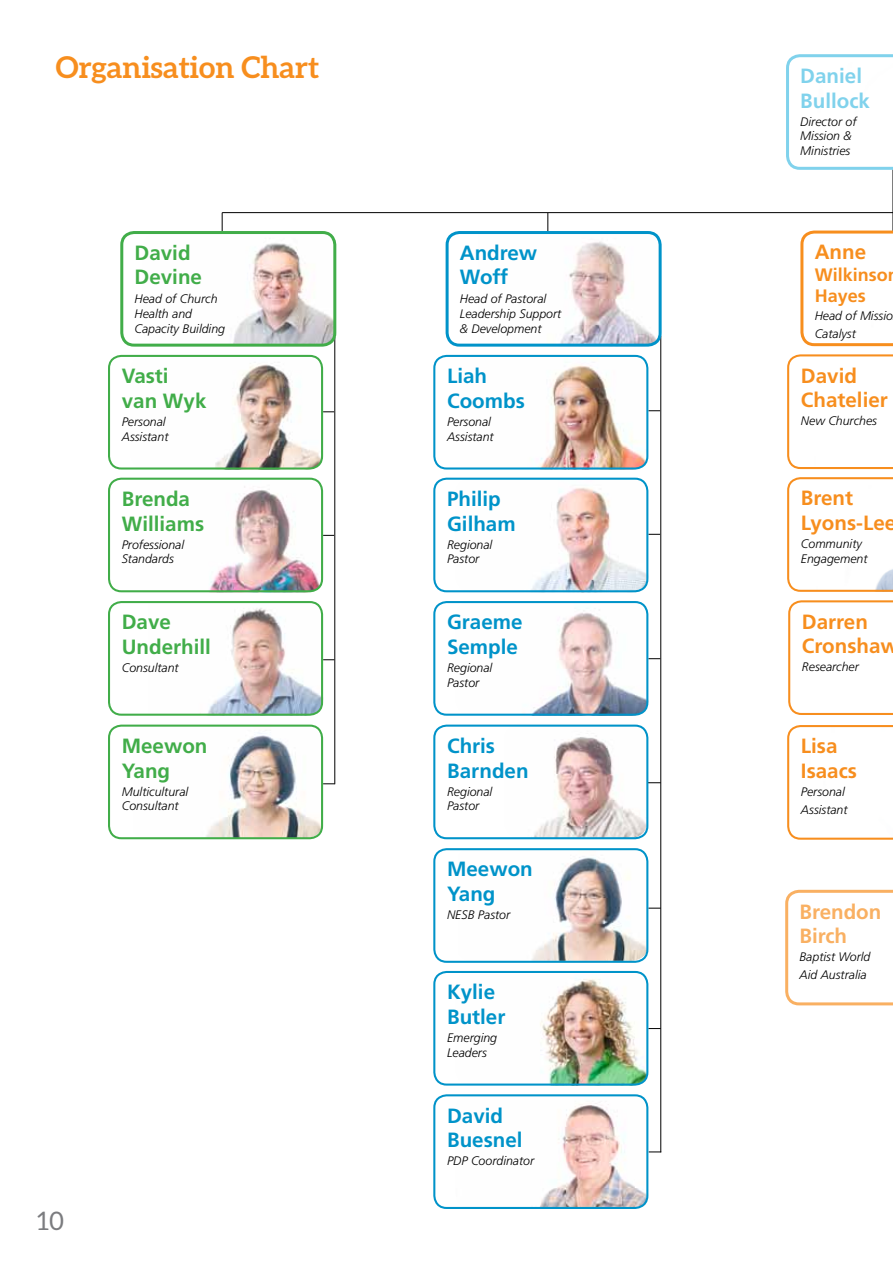
<style>
.page{position:relative;width:893px;height:1263px;background:#fff}
.page>*{position:absolute;margin:0;border:0;box-sizing:border-box;transform-origin:0 0}
.t1{font:700 30px "Aleo";color:#f78e1e}
.t2{font:25.5px "Aleo";color:#7b7c7f}
.t3{font:700 20.55px/24.8px "Frutiger LT";color:#0093c9}
.t4{font:700 20.55px/24.8px "Frutiger LT";color:#41ad49}
.t5{font:700 20.55px/24.8px "Frutiger LT";color:#f78e1e}
.t6{font:700 20.55px/24.8px "Frutiger LT";color:#80d2ec}
.t7{font:700 20.55px/24.8px "Frutiger LT";color:#f9b062}
.t8{font:700 18px/21.6px "Frutiger LT";color:#f78e1e}
.t9{font:italic 300 12.3px/14.9px "Frutiger LT";color:#000}
</style>
<div class="page">
<hr style="left:222px;top:212px;width:671px;height:1px;background:#000">
<hr style="left:892px;top:169px;width:1px;height:62px;background:#000">
<svg style="left:222px;top:213px;width:1px;height:18px"></svg>
<svg style="left:547px;top:213px;width:1px;height:18px"></svg>
<hr style="left:660px;top:336px;width:1px;height:816px;background:#000">
<svg style="left:648px;top:658px;width:12px;height:1px"></svg>
<svg style="left:648px;top:410px;width:12px;height:1px"></svg>
<svg style="left:648px;top:534px;width:12px;height:1px"></svg>
<svg style="left:648px;top:782px;width:13px;height:1px"></svg>
<svg style="left:648px;top:908px;width:13px;height:1px"></svg>
<svg style="left:648px;top:1028px;width:13px;height:1px"></svg>
<svg style="left:648px;top:1151px;width:13px;height:1px"></svg>
<hr style="left:334px;top:337px;width:1px;height:447px;background:#000">
<svg style="left:323px;top:783px;width:12px;height:1px"></svg>
<svg style="left:786px;top:54px;width:107px;height:116px"></svg>
<img style="left:504px;top:724px;width:143px;height:114px">
<svg style="left:787px;top:354px;width:106px;height:115px"></svg>
<svg style="left:787px;top:477px;width:106px;height:115px"></svg>
<svg style="left:788px;top:600px;width:105px;height:115px"></svg>
<svg style="left:787px;top:725px;width:106px;height:115px"></svg>
<svg style="left:800px;top:231px;width:93px;height:115px"></svg>
<svg style="left:785px;top:890px;width:108px;height:115px"></svg>
<img style="left:233px;top:231px;width:103px;height:115px">
<img style="left:215px;top:355px;width:108px;height:114px">
<img style="left:210px;top:478px;width:113px;height:114px">
<img style="left:208px;top:601px;width:115px;height:112px">
<img style="left:133px;top:724px;width:190px;height:114px">
<div style="left:120px;top:231px;width:216px;height:116px;border:3px solid #41ad49;border-radius:12px"></div>
<div style="left:108px;top:355px;width:215px;height:114px;border:2px solid #41ad49;border-radius:12px"></div>
<div style="left:108px;top:478px;width:215px;height:114px;border:2px solid #41ad49;border-radius:12px"></div>
<div style="left:108px;top:601px;width:215px;height:115px;border:2px solid #41ad49;border-radius:12px"></div>
<div style="left:108px;top:725px;width:215px;height:114px;border:2px solid #41ad49;border-radius:12px"></div>
<img style="left:560px;top:235px;width:101px;height:111px">
<img style="left:539px;top:355px;width:109px;height:114px">
<img style="left:532px;top:478px;width:116px;height:114px">
<img style="left:532px;top:601px;width:116px;height:113px">
<img style="left:540px;top:971px;width:108px;height:114px">
<img style="left:540px;top:1096px;width:108px;height:113px">
<img style="left:532px;top:848px;width:116px;height:113px">
<div style="left:433px;top:355px;width:215px;height:114px;border:2px solid #0093c9;border-radius:12px"></div>
<div style="left:433px;top:478px;width:215px;height:114px;border:2px solid #0093c9;border-radius:12px"></div>
<div style="left:433px;top:601px;width:215px;height:115px;border:2px solid #0093c9;border-radius:12px"></div>
<div style="left:433px;top:725px;width:215px;height:114px;border:2px solid #0093c9;border-radius:12px"></div>
<div style="left:433px;top:848px;width:215px;height:115px;border:2px solid #0093c9;border-radius:12px"></div>
<div style="left:433px;top:971px;width:215px;height:114px;border:2px solid #0093c9;border-radius:12px"></div>
<div style="left:433px;top:1094px;width:215px;height:115px;border:2px solid #0093c9;border-radius:12px"></div>
<div style="left:446px;top:231px;width:216px;height:116px;border:3px solid #0093c9;border-radius:12px"></div>
<h1 class="t1" style="left:56px;top:50px;width:265px">Organisation Chart</h1>
<h3 class="t4" style="left:135px;top:240px;width:69px">David<br>Devine</h3>
<p class="t9" style="left:135px;top:292px;width:92px">Head of Church<br>Health and<br>Capacity Building</p>
<h3 class="t4" style="left:122px;top:364px;width:86px">Vasti van Wyk</h3>
<p class="t9" style="left:122px;top:414px;width:48px">Personal<br>Assistant</p>
<h3 class="t4" style="left:122px;top:486px;width:84px">Brenda<br>Williams</h3>
<p class="t9" style="left:122px;top:537px;width:64px">Professional<br>Standards</p>
<h3 class="t4" style="left:122px;top:610px;width:91px">Dave<br>Underhill</h3>
<p class="t9" style="left:122px;top:660px;width:58px">Consultant</p>
<h3 class="t4" style="left:122px;top:733px;width:87px">Meewon<br>Yang</h3>
<p class="t9" style="left:122px;top:784px;width:68px">Multicultural<br>Consultant</p>
<h2 class="t2" style="left:37px;top:1206px;width:28px">10</h2>
<h3 class="t3" style="left:460px;top:240px;width:79px">Andrew<br>Woff</h3>
<p class="t9" style="left:460px;top:292px;width:103px">Head of Pastoral<br>Leadership Support &amp; Development</p>
<h3 class="t3" style="left:447px;top:364px;width:79px">Liah<br>Coombs</h3>
<p class="t9" style="left:447px;top:414px;width:48px">Personal<br>Assistant</p>
<h3 class="t3" style="left:447px;top:486px;width:70px">Philip<br>Gilham</h3>
<p class="t9" style="left:447px;top:537px;width:47px">Regional<br>Pastor</p>
<h3 class="t3" style="left:447px;top:610px;width:77px">Graeme<br>Semple</h3>
<p class="t9" style="left:447px;top:660px;width:47px">Regional<br>Pastor</p>
<h3 class="t3" style="left:447px;top:733px;width:83px">Chris<br>Barnden</h3>
<p class="t9" style="left:447px;top:784px;width:47px">Regional<br>Pastor</p>
<h3 class="t3" style="left:447px;top:857px;width:87px">Meewon<br>Yang</h3>
<p class="t9" style="left:447px;top:907px;width:65px">NESB Pastor</p>
<h3 class="t3" style="left:447px;top:980px;width:60px">Kylie<br>Butler</h3>
<p class="t9" style="left:447px;top:1030px;width:52px">Emerging<br>Leaders</p>
<h3 class="t3" style="left:447px;top:1103px;width:77px">David<br>Buesnel</h3>
<p class="t9" style="left:447px;top:1154px;width:89px">PDP Coordinator</p>
<h3 class="t6" style="left:800px;top:63px;width:71px">Daniel<br>Bullock</h3>
<p class="t9" style="left:800px;top:114px;width:58px">Director of<br>Mission &amp;<br>Ministries</p>
<h3 class="t5" style="left:815px;top:240px;width:53px">Anne</h3>
<h3 class="t8" style="left:815px;top:264px;width:75px">Wilkinso<br>Hayes</h3>
<p class="t9" style="left:815px;top:307px;width:80px;line-height:18px">Head of Missio<br>Catalyst</p>
<h3 class="t5" style="left:801px;top:363px;width:88px">David<br>Chatelier</h3>
<p class="t9" style="left:801px;top:414px;width:78px">New Churches</p>
<h3 class="t5" style="left:801px;top:486px;width:97px">Brent<br>Lyons-Lee</h3>
<p class="t9" style="left:801px;top:537px;width:68px">Community<br>Engagement</p>
<h3 class="t5" style="left:802px;top:609px;width:98px">Darren<br>Cronshaw</h3>
<p class="t9" style="left:802px;top:660px;width:58px">Researcher</p>
<h3 class="t5" style="left:801px;top:734px;width:58px">Lisa<br>Isaacs</h3>
<p class="t9" style="left:801px;top:783px;width:48px;line-height:18px">Personal<br>Assistant</p>
<h3 class="t7" style="left:799px;top:899px;width:83px">Brendon<br>Birch</h3>
<p class="t9" style="left:799px;top:948px;width:72px;line-height:18px">Baptist World<br>Aid Australia</p>
</div>
